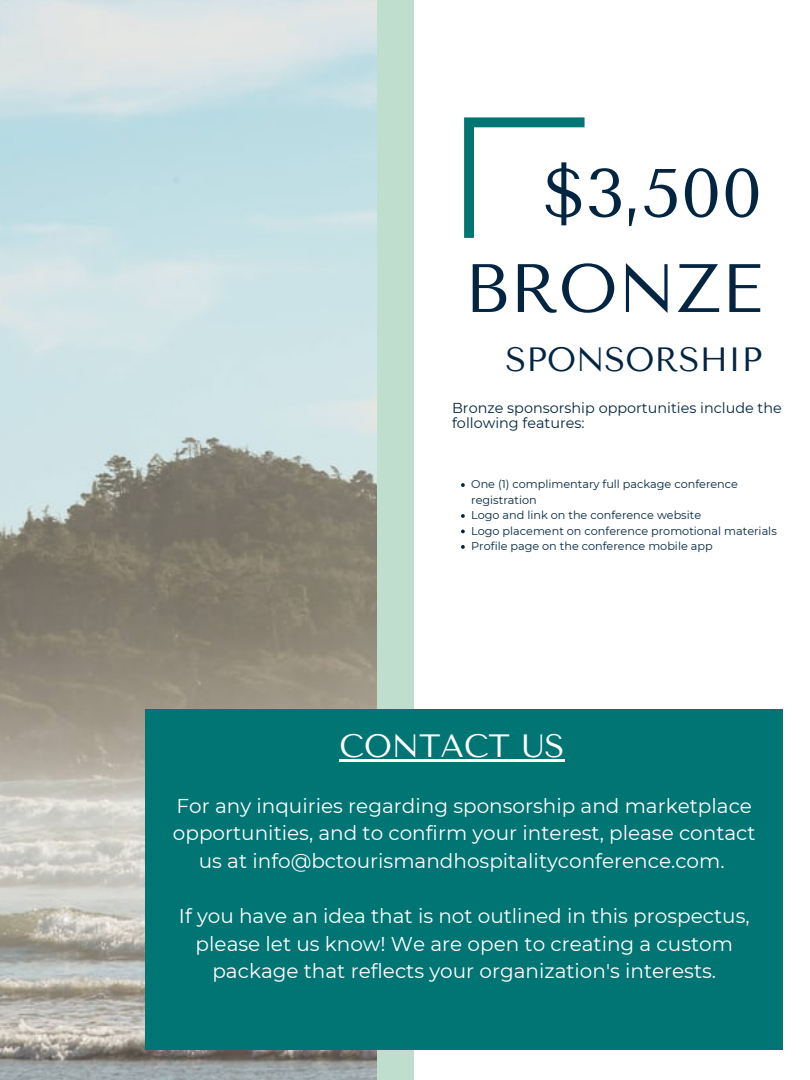
<style>
.page{position:relative;width:810px;height:1080px;background:#fff}
.page>*{position:absolute;margin:0;border:0;box-sizing:border-box;transform-origin:0 0}
.t1{font:68.31px "Tenor Sans";color:#032541}
.t2{font:33.56px "Tenor Sans";color:#032541}
.t3{font:32.19px "Tenor Sans";color:#fff}
.t4{font:20px/27.6px "Montserrat";color:#fff;text-align:center}
.t5{font:14.38px "Montserrat";color:#032541}
.t6{font:11.25px/15.5px "Montserrat";color:#032541}
</style>
<div class="page">
<div style="left:0;top:0;width:414px;height:1080px;background:#c0decd"></div>
<img style="left:0;top:0;width:376px;height:1080px">
<svg style="left:464px;top:117px;width:121px;height:121px"></svg>
<svg style="left:461px;top:483px;width:4px;height:4px"></svg>
<svg style="left:461px;top:514px;width:4px;height:4px"></svg>
<svg style="left:461px;top:530px;width:4px;height:3px"></svg>
<svg style="left:461px;top:545px;width:4px;height:4px"></svg>
<div style="left:146px;top:709px;width:637px;height:341px;background:#017474"></div>
<hr style="left:340px;top:759px;width:225px;height:3px;background:#fff">
<p class="t1" style="left:543px;top:154px;width:221px">$3,500</p>
<p class="t1" style="left:464px;top:249px;width:299px">BRONZE</p>
<p class="t2" style="left:506px;top:341px;width:258px">SPONSORSHIP</p>
<p class="t5" style="left:452px;top:399px;width:331px">Bronze sponsorship opportunities include the</p>
<p class="t5" style="left:452px;top:414px;width:134px">following features:</p>
<p class="t6" style="left:471px;top:477px;width:268px">One (1) complimentary full package conference registration</p>
<p class="t6" style="left:471px;top:507px;width:231px">Logo and link on the conference website</p>
<p class="t6" style="left:471px;top:523px;width:307px">Logo placement on conference promotional materials</p>
<p class="t6" style="left:471px;top:538px;width:243px">Profile page on the conference mobile app</p>
<p class="t3" style="left:340px;top:727px;width:227px">CONTACT US</p>
<p class="t4" style="left:173px;top:792px;width:584px">For any inquiries regarding sponsorship and marketplace opportunities, and to confirm your interest, please contact us at info@bctourismandhospitalityconference.com.</p>
<p class="t4" style="left:179px;top:902px;width:572px">If you have an idea that is not outlined in this prospectus, please let us know! We are open to creating a custom package that reflects your organization's interests.</p>
</div>
